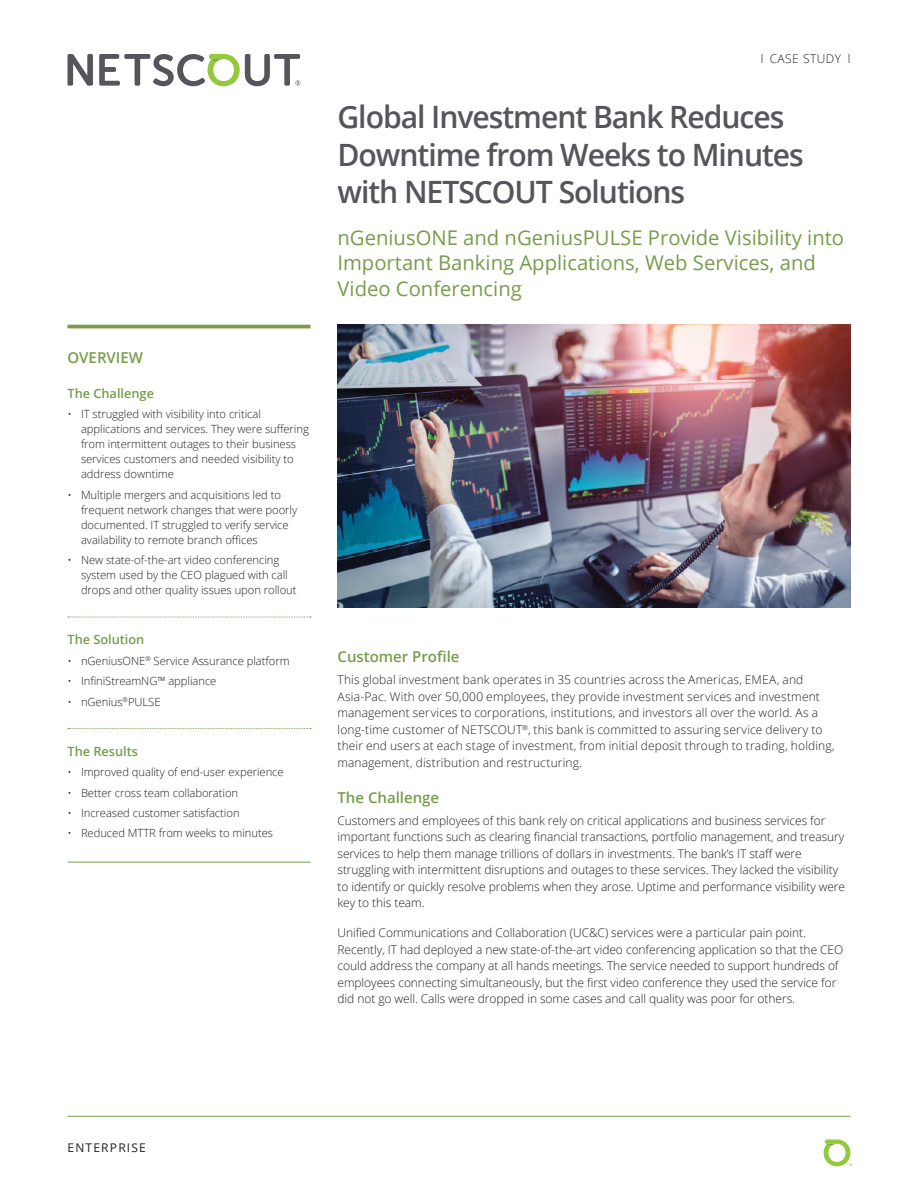
<style>
.page{position:relative;width:918px;height:1188px;background:#fff}
.page>*{position:absolute;margin:0;border:0;box-sizing:border-box;transform-origin:0 0}
.Document_Title{font:600 30.75px/37.5px "Open Sans";letter-spacing:-.035em;color:#55565b}
.Subtitle{font:20.25px/25.5px "Open Sans";color:#789c4a}
.Level_1_-_Heading{font:600 15px "Open Sans";color:#789c4a}
.Level_1_-_Section_He{font:600 15px "Open Sans";color:#789c4a}
.Level_2_-_Heading{font:600 12.75px "Open Sans";color:#789c4a}
.Body{font:300 12px/16.5px "Open Sans";letter-spacing:-.005em;color:#231f20}
.Body-2{font:300 12px "Open Sans";letter-spacing:.04em;color:#231f20}
.t1{font:12px "Open Sans";letter-spacing:.1em;color:#231f20}
.t2{font:300 11.25px/15px "Open Sans";letter-spacing:-.005em;color:#231f20}
</style>
<div class="page">
<hr style="left:68px;top:1116px;width:782px;height:1px;background:#789c4a">
<svg style="left:824px;top:1139px;width:28px;height:27px"></svg>
<svg style="left:68px;top:54px;width:25px;height:32px"></svg>
<svg style="left:99px;top:54px;width:201px;height:32px"></svg>
<img style="left:338px;top:324px;width:512px;height:284px">
<hr style="left:68px;top:325px;width:242px;height:3px;background:#789c4a">
<svg style="left:68px;top:617px;width:243px;height:1px"></svg>
<svg style="left:68px;top:728px;width:243px;height:1px"></svg>
<hr style="left:68px;top:862px;width:242px;height:1px;background:#789c4a">
<p class="Level_1_-_Section_He" style="left:68px;top:347px;width:77px">OVERVIEW</p>
<p class="Level_2_-_Heading" style="left:68px;top:385px;width:88px">The Challenge</p>
<p class="t2" style="left:81px;top:406px;width:229px;text-indent:-14px">• IT struggled with visibility into critical applications and services. They were suffering from intermittent outages to their business services customers and needed visibility to address downtime</p>
<p class="t2" style="left:81px;top:487px;width:218px;text-indent:-14px">• Multiple mergers and acquisitions led to frequent network changes that were poorly documented. IT struggled to verify service availability to remote branch offices</p>
<p class="t2" style="left:81px;top:552px;width:217px;text-indent:-14px">• New state-of-the-art video conferencing system used by the CEO plagued with call drops and other quality issues upon rollout</p>
<p class="Level_2_-_Heading" style="left:68px;top:631px;width:78px">The Solution</p>
<p class="t2" style="left:68px;top:653px;width:224px">• nGeniusONE<sup>®</sup> Service Assurance platform</p>
<p class="t2" style="left:68px;top:673px;width:151px">• InfiniStreamNG™ appliance</p>
<p class="t2" style="left:68px;top:694px;width:95px">• nGenius<sup>®</sup>PULSE</p>
<p class="Level_2_-_Heading" style="left:68px;top:742px;width:72px">The Results</p>
<p class="t2" style="left:68px;top:764px;width:218px">• Improved quality of end-user experience</p>
<p class="t2" style="left:68px;top:785px;width:172px">• Better cross team collaboration</p>
<p class="t2" style="left:68px;top:805px;width:174px">• Increased customer satisfaction</p>
<p class="t2" style="left:68px;top:826px;width:207px">• Reduced MTTR from weeks to minutes</p>
<p class="Body-2" style="left:761px;top:51px;width:91px">l CASE STUDY l</p>
<p class="Document_Title" style="left:338px;top:98px;width:468px">Global Investment Bank Reduces<br>Downtime from Weeks to Minutes with NETSCOUT Solutions</p>
<p class="Subtitle" style="left:338px;top:224px;width:508px">nGeniusONE and nGeniusPULSE Provide Visibility into<br>Important Banking Applications, Web Services, and<br>Video Conferencing</p>
<p class="Level_1_-_Heading" style="left:338px;top:646px;width:124px">Customer Profile</p>
<p class="Body" style="left:338px;top:671px;width:499px">This global investment bank operates in 35 countries across the Americas, EMEA, and Asia-Pac. With over 50,000 employees, they provide investment services and investment management services to corporations, institutions, and investors all over the world. As a long-time customer of NETSCOUT<sup>®</sup>, this bank is committed to assuring service delivery to their end users at each stage of investment, from initial deposit through to trading, holding, management, distribution and restructuring.</p>
<p class="Level_1_-_Heading" style="left:338px;top:787px;width:103px">The Challenge</p>
<p class="Body" style="left:338px;top:812px;width:509px">Customers and employees of this bank rely on critical applications and business services for important functions such as clearing financial transactions, portfolio management, and treasury services to help them manage trillions of dollars in investments. The bank’s IT staff were struggling with intermittent disruptions and outages to these services. They lacked the visibility to identify or quickly resolve problems when they arose. Uptime and performance visibility were key to this team.</p>
<p class="Body" style="left:338px;top:924px;width:507px">Unified Communications and Collaboration (UC&amp;C) services were a particular pain point.<br>Recently, IT had deployed a new state-of-the-art video conferencing application so that the CEO could address the company at all hands meetings. The service needed to support hundreds of employees connecting simultaneously, but the first video conference they used the service for did not go well. Calls were dropped in some cases and call quality was poor for others.</p>
<p class="t1" style="left:68px;top:1139px;width:80px">ENTERPRISE</p>
</div>
